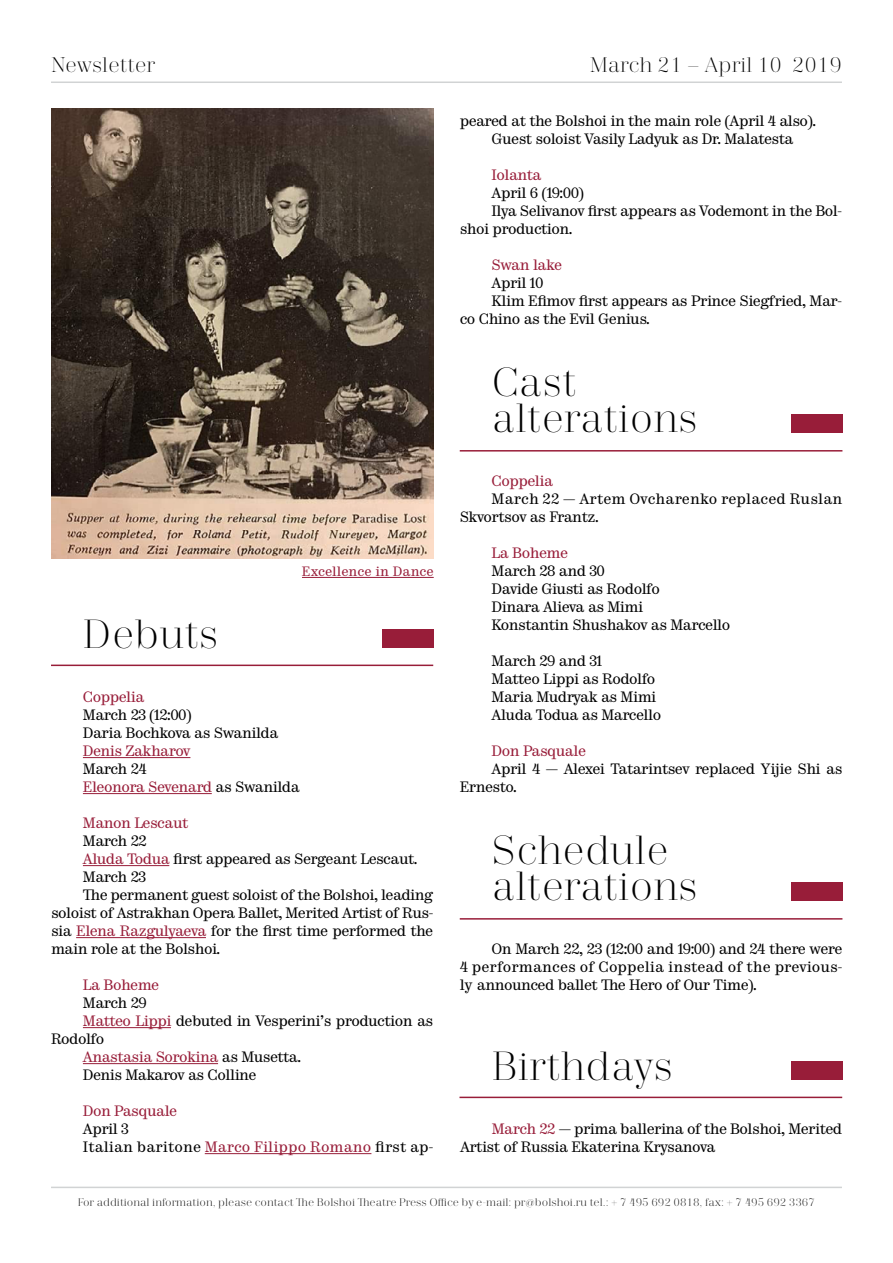
<style>
.page{position:relative;width:893px;height:1263px;background:#fff}
.page>*{position:absolute;margin:0;border:0;box-sizing:border-box;transform-origin:0 0}
.t1{font:300 40.5px/36px "Trivia Serif";color:#000}
.t2{font:300 21px "Trivia Serif";color:#000}
.t3{font:15px/18px "Trivia Serif 10 Demo";letter-spacing:-.035em;color:#000}
.t4{font:15px "Trivia Serif 10 Demo";letter-spacing:-.035em;color:#981d39}
.t5{font:15px/18px "Trivia Serif 10 Demo";letter-spacing:.01em;color:#000}
.t6{font:15px/18px "Trivia Serif 10 Demo";letter-spacing:.005em;color:#000}
.t7{font:13.5px "Trivia Serif 10 Demo";color:#981d39}
.t8{font:300 10.95px "Trivia Serif";color:#000}
.s1{color:#981d39}
.s2{color:#000}
</style>
<div class="page">
<hr style="left:51px;top:81px;width:791px;height:2px;background:#d1d3d4">
<hr style="left:51px;top:1187px;width:791px;height:1px;background:#d1d3d4">
<hr style="left:83px;top:757px;width:107px;height:1px;background:#981d39">
<hr style="left:83px;top:793px;width:129px;height:1px;background:#981d39">
<hr style="left:83px;top:865px;width:86px;height:1px;background:#981d39">
<hr style="left:76px;top:937px;width:130px;height:1px;background:#981d39">
<hr style="left:83px;top:1027px;width:88px;height:1px;background:#981d39">
<hr style="left:83px;top:1063px;width:135px;height:1px;background:#981d39">
<hr style="left:205px;top:1153px;width:166px;height:1px;background:#981d39">
<hr style="left:51px;top:665px;width:382px;height:1px;background:#981d39">
<div style="left:382px;top:629px;width:51px;height:19px;background:#981d39"></div>
<hr style="left:460px;top:918px;width:382px;height:2px;background:#981d39">
<hr style="left:460px;top:450px;width:382px;height:2px;background:#981d39">
<div style="left:791px;top:882px;width:51px;height:18px;background:#981d39"></div>
<div style="left:791px;top:414px;width:51px;height:18px;background:#981d39"></div>
<img style="left:51px;top:108px;width:383px;height:450px">
<hr style="left:302px;top:577px;width:132px;height:1px;background:#981d39">
<hr style="left:459px;top:1097px;width:383px;height:1px;background:#981d39">
<div style="left:791px;top:1061px;width:51px;height:19px;background:#981d39"></div>
<h2 class="t2" style="left:51px;top:54px;width:106px">Newsletter</h2>
<h2 class="t2" style="left:590px;top:54px;width:254px">March 21 – April 10 2019</h2>
<p class="t3" style="left:492px;top:113px;width:326px;text-indent:-32px">peared at the Bolshoi in the main role (April 4 also).<br>Guest soloist Vasily Ladyuk as Dr. Malatesta</p>
<p class="t4" style="left:492px;top:166px;width:51px">Iolanta</p>
<p class="t3" style="left:492px;top:185px;width:94px">April 6 (19:00)</p>
<p class="t3" style="left:492px;top:203px;width:351px">Ilya Selivanov first appears as Vodemont in the Bol-</p>
<p class="t3" style="left:460px;top:221px;width:114px">shoi production.</p>
<p class="t4" style="left:492px;top:256px;width:72px">Swan lake</p>
<p class="t3" style="left:492px;top:275px;width:53px">April 10</p>
<p class="t3" style="left:492px;top:293px;width:352px">Klim Efimov first appears as Prince Siegfried, Mar-</p>
<p class="t3" style="left:460px;top:311px;width:192px">co Chino as the Evil Genius.</p>
<h1 class="t1" style="left:83px;top:617px;width:137px">Debuts</h1>
<p class="t7" style="left:302px;top:563px;width:133px">Excellence in Dance</p>
<p class="t4" style="left:83px;top:688px;width:63px">Coppelia</p>
<p class="t3" style="left:83px;top:707px;width:197px">March 23 (12:00)<br>Daria Bochkova as Swanilda</p>
<p class="t4" style="left:83px;top:742px;width:109px">Denis Zakharov</p>
<p class="t3" style="left:83px;top:761px;width:218px">March 24<br><span class="s1">Eleonora Sevenard</span> as Swanilda</p>
<p class="t4" style="left:83px;top:814px;width:107px">Manon Lescaut</p>
<p class="t3" style="left:83px;top:833px;width:65px">March 22</p>
<p class="t3" style="left:83px;top:851px;width:336px"><span class="s1">Aluda Todua</span> first appeared as Sergeant Lescaut.</p>
<p class="t3" style="left:83px;top:869px;width:65px">March 23</p>
<p class="t3" style="left:83px;top:887px;width:352px">The permanent guest soloist of the Bolshoi, leading</p>
<p class="t3" style="left:51px;top:905px;width:384px">soloist of Astrakhan Opera Ballet, Merited Artist of Rus-</p>
<p class="t3" style="left:51px;top:923px;width:384px">sia <span class="s1">Elena Razgulyaeva</span> for the first time performed the</p>
<p class="t3" style="left:51px;top:941px;width:171px">main role at the Bolshoi.</p>
<p class="t4" style="left:83px;top:976px;width:78px">La Boheme</p>
<p class="t3" style="left:83px;top:995px;width:65px">March 29</p>
<p class="t3" style="left:83px;top:1013px;width:352px"><span class="s1">Matteo Lippi</span> debuted in Vesperini’s production as</p>
<p class="t3" style="left:51px;top:1031px;width:55px">Rodolfo</p>
<p class="t4" style="left:83px;top:1048px;width:220px">Anastasia Sorokina <span class="s2">as Musetta.</span></p>
<p class="t3" style="left:83px;top:1067px;width:175px">Denis Makarov as Colline</p>
<p class="t4" style="left:83px;top:1102px;width:96px">Don Pasquale</p>
<p class="t6" style="left:83px;top:1121px;width:352px">April 3<br>Italian baritone <span class="s1">Marco Filippo Romano</span> first ap-</p>
<h1 class="t1" style="left:492px;top:365px;width:208px">Cast alterations</h1>
<p class="t4" style="left:492px;top:472px;width:63px">Coppelia</p>
<p class="t5" style="left:460px;top:491px;width:384px;text-indent:32px">March 22 — Artem Ovcharenko replaced Ruslan<br>Skvortsov as Frantz.</p>
<p class="t4" style="left:492px;top:544px;width:78px">La Boheme</p>
<p class="t3" style="left:492px;top:563px;width:240px">March 28 and 30<br>Davide Giusti as Rodolfo<br>Dinara Alieva as Mimi<br>Konstantin Shushakov as Marcello</p>
<p class="t3" style="left:492px;top:653px;width:171px">March 29 and 31<br>Matteo Lippi as Rodolfo<br>Maria Mudryak as Mimi<br>Aluda Todua as Marcello</p>
<p class="t4" style="left:492px;top:742px;width:96px">Don Pasquale</p>
<p class="t3" style="left:460px;top:761px;width:384px;text-indent:32px">April 4 — Alexei Tatarintsev replaced Yijie Shi as<br>Ernesto.</p>
<h1 class="t1" style="left:492px;top:833px;width:208px">Schedule alterations</h1>
<p class="t3" style="left:460px;top:941px;width:384px;text-align:justify;text-indent:32px">On March 22, 23 (12:00 and 19:00) and 24 there were 4 performances of Coppelia instead of the previous&shy;ly announced ballet The Hero of Our Time).</p>
<h1 class="t1" style="left:492px;top:1049px;width:183px">Birthdays</h1>
<p class="t3" style="left:460px;top:1121px;width:384px;text-indent:32px"><span class="s1">March 22</span> — prima ballerina of the Bolshoi, Merited<br>Artist of Russia Ekaterina Krysanova</p>
<p class="t8" style="left:78px;top:1196px;width:739px">For additional information, please contact The Bolshoi Theatre Press Office by e-mail: pr@bolshoi.ru tel.: + 7 495 692 0818, fax: + 7 495 692 3367</p>
</div>
